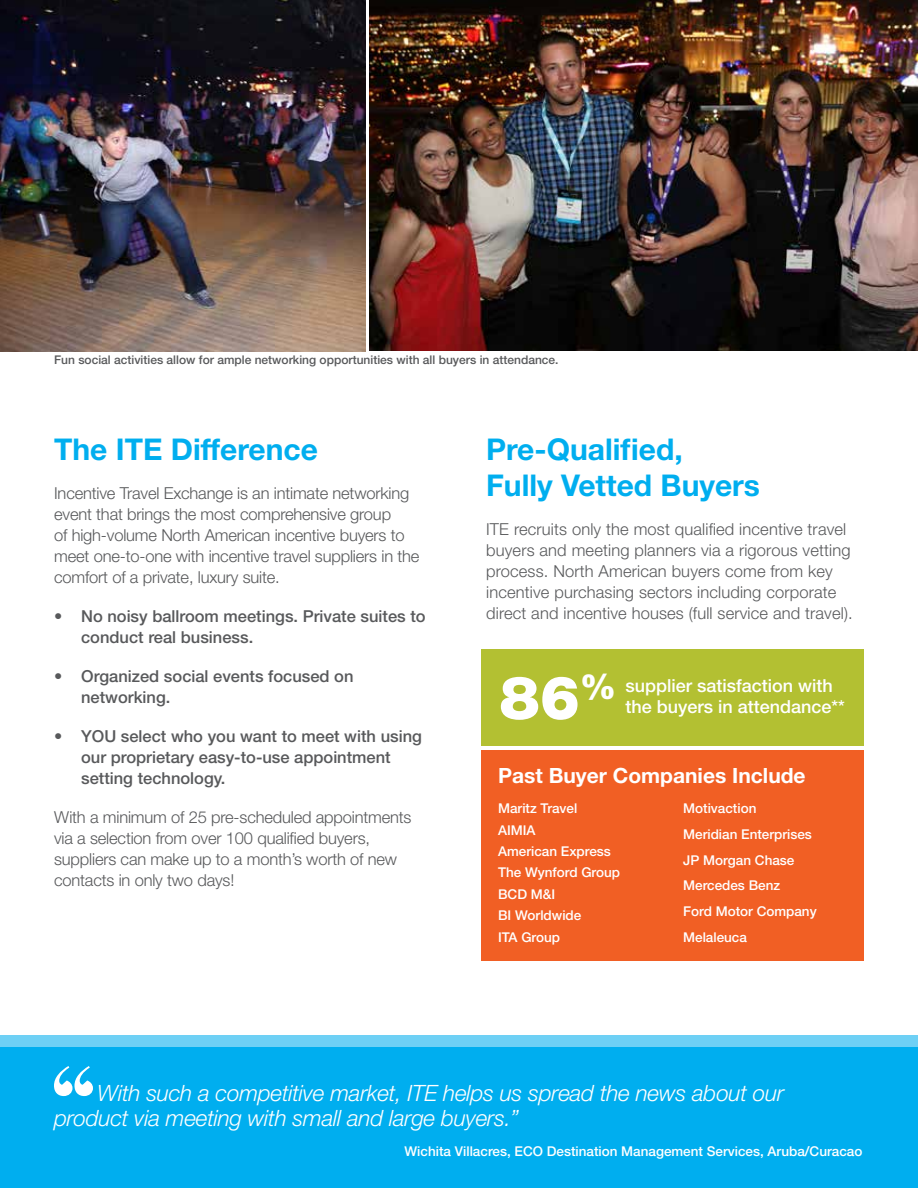
<style>
.page{position:relative;width:918px;height:1188px;background:#fff}
.page>*{position:absolute;margin:0;border:0;box-sizing:border-box;transform-origin:0 0}
.t1{font:700 30px/36px "Helvetica Neue LT Std";color:#00aeef}
.t2{font:italic 300 22.5px/25.5px "Helvetica Neue LT Std";letter-spacing:-.01em;color:#fff}
.t3{font:700 21px "Helvetica Neue LT Std";color:#fff}
.t4{font:500 18px/21px "Helvetica Neue LT Std";color:#fff}
.t5{font:300 16.5px/21px "Helvetica Neue LT Std";letter-spacing:-.01em;color:#58595b}
.t6{font:300 16.5px/21px "Helvetica Neue LT Std";letter-spacing:.01em;color:#58595b}
.t7{font:500 16.5px/21px "Helvetica Neue LT Std";color:#58595b}
.t8{font:500 13.5px/21.3px "Helvetica Neue LT Std";color:#fff}
.t9{font:500 12px "Helvetica Neue LT Std";color:#58595b}
.s1{font-weight:900;font-size:60.3px}
.s2{font-weight:900;font-size:35.25px}
</style>
<div class="page">
<div style="left:0;top:1035px;width:918px;height:153px;background:#00aeef"></div>
<svg style="left:54px;top:1066px;width:39px;height:30px"></svg>
<div style="left:481px;top:751px;width:383px;height:210px;background:#f15f24"></div>
<div style="left:481px;top:650px;width:383px;height:96px;background:#b3c032"></div>
<img style="left:370px;top:0;width:548px;height:351px">
<img style="left:0;top:0;width:365px;height:351px">
<p class="t9" style="left:54px;top:353px;width:506px">Fun social activities allow for ample networking opportunities with all buyers in attendance.</p>
<h1 class="t1" style="left:54px;top:430px;width:265px">The ITE Difference</h1>
<p class="t5" style="left:54px;top:482px;width:367px">Incentive Travel Exchange is an intimate networking event that brings the most comprehensive group<br>of high-volume North American incentive buyers to meet one-to-one with incentive travel suppliers in the comfort of a private, luxury suite.</p>
<p class="t7" style="left:81px;top:605px;width:346px;text-indent:-27px">• No noisy ballroom meetings. Private suites to conduct real business.</p>
<p class="t7" style="left:81px;top:665px;width:274px;text-indent:-27px">• Organized social events focused on networking.</p>
<p class="t7" style="left:81px;top:725px;width:342px;text-indent:-27px">• YOU select who you want to meet with using our proprietary easy-to-use appointment setting technology.</p>
<p class="t5" style="left:54px;top:806px;width:359px">With a minimum of 25 pre-scheduled appointments via a selection from over 100 qualified buyers, suppliers can make up to a month’s worth of new contacts in only two days!</p>
<h1 class="t1" style="left:486px;top:430px;width:275px">Pre-Qualified,<br>Fully Vetted Buyers</h1>
<p class="t6" style="left:486px;top:518px;width:368px">ITE recruits only the most qualified incentive travel buyers and meeting planners via a rigorous vetting process. North American buyers come from key incentive purchasing sectors including corporate direct and incentive houses (full service and travel).</p>
<p class="t4" style="left:625px;top:675px;width:221px;text-indent:-126px"><span class="s1">86</span><span class="s2">%</span> supplier satisfaction with the buyers in attendance**</p>
<p class="t3" style="left:498px;top:763px;width:309px">Past Buyer Companies Include</p>
<p class="t8" style="left:498px;top:798px;width:124px">Maritz Travel<br>AIMIA<br>American Express<br>The Wynford Group<br>BCD M&amp;I<br>BI Worldwide<br>ITA Group</p>
<p class="t8" style="left:683px;top:796px;width:135px;line-height:25.7px">Motivaction<br>Meridian Enterprises<br>JP Morgan Chase<br>Mercedes Benz<br>Ford Motor Company<br>Melaleuca</p>
<h2 class="t2" style="left:54px;top:1080px;width:732px;text-indent:44px">With such a competitive market, ITE helps us spread the news about our product via meeting with small and large buyers.”</h2>
<p class="t8" style="left:405px;top:1141px;width:459px">Wichita Villacres, ECO Destination Management Services, Aruba/Curacao</p>
</div>
